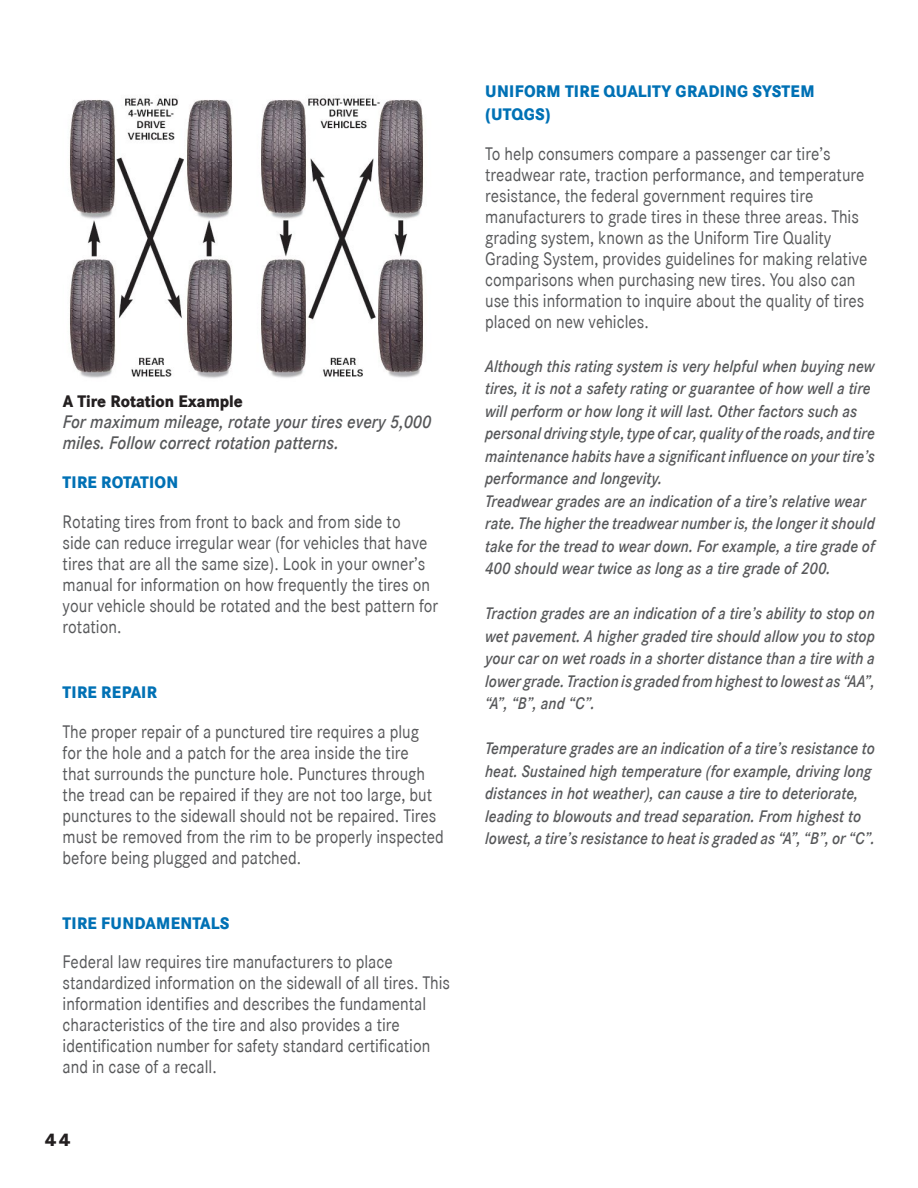
<style>
.page{position:relative;width:918px;height:1188px;background:#fff}
.page>*{position:absolute;margin:0;border:0;box-sizing:border-box;transform-origin:0 0}
.Indented_H2{font:18px/21px "Corporate SBQ";color:#57585a;scale:.9 1}
.Indented_H2-2{font:italic 500 18px/21px "Corporate SBQ";color:#57585a;scale:.9 1}
.t1{font:800 18px "Corporate SBQ";color:#231f20}
.Indented_H2-3{font:italic 500 16.5px/22.5px "Corporate SBQ";color:#57585a;scale:.9 1}
.Indented_H2-4{font:800 16.5px/22.5px "Corporate SBQ";letter-spacing:.01em;color:#0071b5;scale:.9 1}
.Indented_H2-5{font:800 16.5px "Corporate SBQ";color:#231f20;scale:.9 1}
</style>
<div class="page">
<img style="left:69px;top:98px;width:354px;height:280px">
<p class="Indented_H2-5" style="left:63px;top:390px;width:202px">A Tire Rotation Example</p>
<p class="Indented_H2-2" style="left:63px;top:411px;width:411px">For maximum mileage, rotate your tires every 5,000 miles. Follow correct rotation patterns.</p>
<p class="Indented_H2-4" style="left:63px;top:471px;width:130px">TIRE ROTATION</p>
<p class="Indented_H2" style="left:63px;top:512px;width:419px">Rotating tires from front to back and from side to<br>side can reduce irregular wear (for vehicles that have tires that are all the same size). Look in your owner’s manual for information on how frequently the tires on your vehicle should be rotated and the best pattern for rotation.</p>
<p class="Indented_H2-4" style="left:63px;top:681px;width:106px">TIRE REPAIR</p>
<p class="Indented_H2" style="left:63px;top:722px;width:425px">The proper repair of a punctured tire requires a plug<br>for the hole and a patch for the area inside the tire<br>that surrounds the puncture hole. Punctures through the tread can be repaired if they are not too large, but punctures to the sidewall should not be repaired. Tires must be removed from the rim to be properly inspected before being plugged and patched.</p>
<p class="Indented_H2-4" style="left:63px;top:912px;width:187px">TIRE FUNDAMENTALS</p>
<p class="Indented_H2" style="left:63px;top:951px;width:432px">Federal law requires tire manufacturers to place standardized information on the sidewall of all tires. This information identifies and describes the fundamental characteristics of the tire and also provides a tire identification number for safety standard certification and in case of a recall.</p>
<p class="t1" style="left:45px;top:1128px;width:27px">44</p>
<p class="Indented_H2-4" style="left:485px;top:80px;width:368px">UNIFORM TIRE QUALITY GRADING SYSTEM (UTQGS)</p>
<p class="Indented_H2" style="left:485px;top:144px;width:426px">To help consumers compare a passenger car tire’s treadwear rate, traction performance, and temperature resistance, the federal government requires tire manufacturers to grade tires in these three areas. This grading system, known as the Uniform Tire Quality Grading System, provides guidelines for making relative comparisons when purchasing new tires. You also can use this information to inquire about the quality of tires placed on new vehicles.</p>
<p class="Indented_H2-3" style="left:485px;top:355px;width:434px">Although this rating system is very helpful when buying new tires, it is not a safety rating or guarantee of how well a tire will perform or how long it will last. Other factors such as personal driving style, type of car, quality of the roads, and tire maintenance habits have a significant influence on your tire’s performance and longevity.</p>
<p class="Indented_H2-3" style="left:485px;top:490px;width:434px">Treadwear grades are an indication of a tire’s relative wear rate. The higher the treadwear number is, the longer it should take for the tread to wear down. For example, a tire grade of 400 should wear twice as long as a tire grade of 200.</p>
<p class="Indented_H2-3" style="left:485px;top:602px;width:434px;text-align:justify">Traction grades are an indication of a tire’s ability to stop on wet pavement. A higher graded tire should allow you to stop your car on wet roads in a shorter distance than a tire with a lower grade. Traction is graded from highest to lowest as “AA”, “A”, “B”, and “C”.</p>
<p class="Indented_H2-3" style="left:485px;top:737px;width:434px">Temperature grades are an indication of a tire’s resistance to heat. Sustained high temperature (for example, driving long distances in hot weather), can cause a tire to deteriorate, leading to blowouts and tread separation. From highest to lowest, a tire’s resistance to heat is graded as “A”, “B”, or “C”.</p>
</div>
